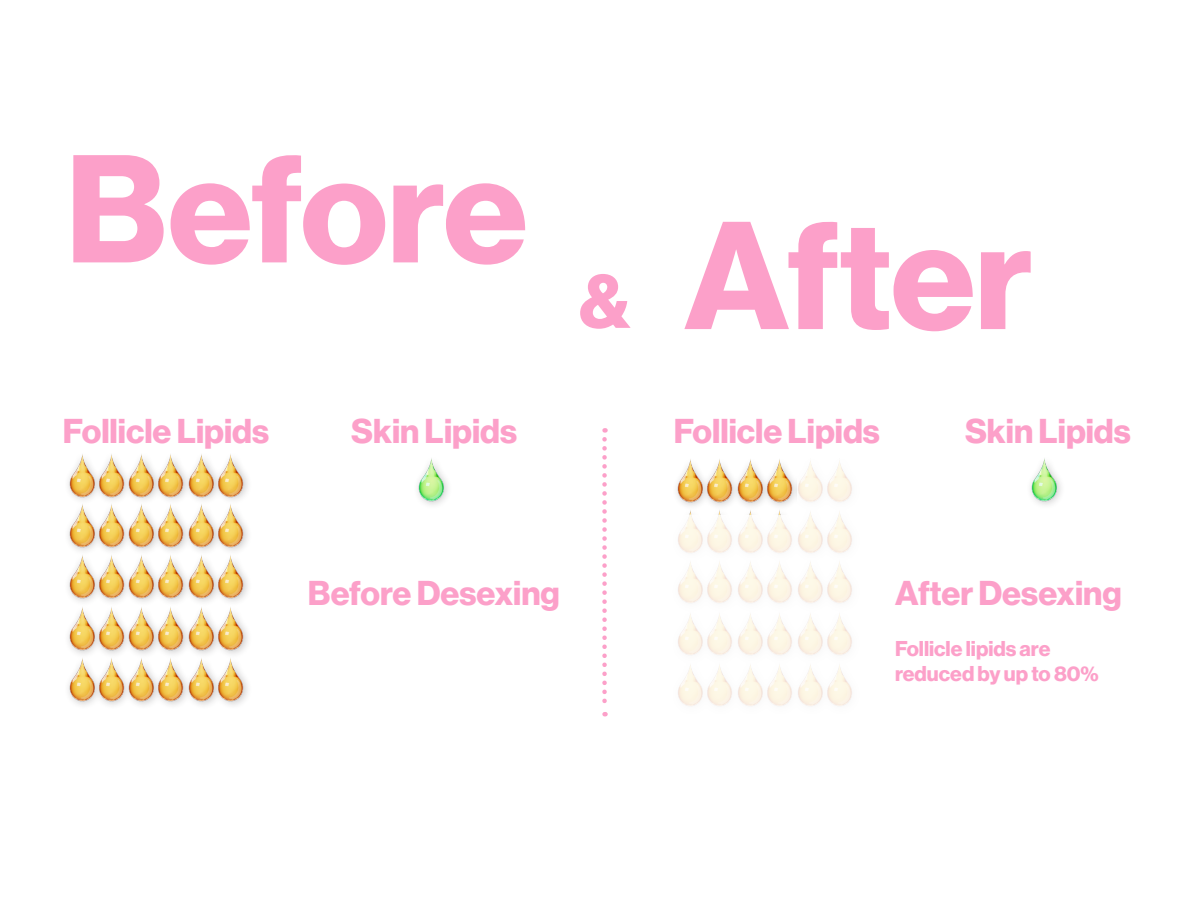
<style>
.page{position:relative;width:1188px;height:918px;background:#fff}
.page>*{position:absolute;margin:0;border:0;box-sizing:border-box;transform-origin:0 0}
.t1{font:150px "N Haas Grotesk DS Pro 75 Bd";letter-spacing:-.005em;color:#fca0c9}
.t2{font:75px "N Haas Grotesk DS Pro 75 Bd";color:#fca0c9}
.t3{font:33.75px "N Haas Grotesk DS Pro 75 Bd";color:#fca0c9}
.t4{font:21px/25.2px "N Haas Grotesk DS Pro 75 Bd";color:#fca0c9}
</style>
<div class="page">
<img style="left:68px;top:454px;width:28px;height:41px">
<img style="left:96px;top:454px;width:29px;height:41px">
<img style="left:125px;top:454px;width:30px;height:41px">
<img style="left:155px;top:454px;width:30px;height:41px">
<img style="left:185px;top:454px;width:30px;height:41px">
<img style="left:215px;top:454px;width:32px;height:41px">
<img style="left:68px;top:495px;width:28px;height:51px">
<img style="left:96px;top:495px;width:29px;height:51px">
<img style="left:125px;top:495px;width:30px;height:51px">
<img style="left:155px;top:495px;width:30px;height:51px">
<img style="left:185px;top:495px;width:30px;height:51px">
<img style="left:215px;top:495px;width:32px;height:51px">
<img style="left:68px;top:546px;width:28px;height:52px">
<img style="left:96px;top:546px;width:29px;height:52px">
<img style="left:125px;top:546px;width:30px;height:52px">
<img style="left:155px;top:546px;width:30px;height:52px">
<img style="left:185px;top:546px;width:30px;height:52px">
<img style="left:215px;top:546px;width:32px;height:52px">
<img style="left:68px;top:598px;width:28px;height:50px">
<img style="left:96px;top:598px;width:29px;height:50px">
<img style="left:125px;top:598px;width:30px;height:50px">
<img style="left:155px;top:598px;width:30px;height:50px">
<img style="left:185px;top:598px;width:30px;height:50px">
<img style="left:215px;top:598px;width:32px;height:50px">
<img style="left:68px;top:648px;width:28px;height:57px">
<img style="left:96px;top:648px;width:29px;height:57px">
<img style="left:125px;top:648px;width:30px;height:57px">
<img style="left:155px;top:648px;width:30px;height:57px">
<img style="left:185px;top:648px;width:30px;height:57px">
<img style="left:215px;top:648px;width:32px;height:57px">
<img style="left:417px;top:458px;width:30px;height:47px">
<svg style="left:602px;top:439px;width:5px;height:277px"></svg>
<img style="left:1030px;top:458px;width:30px;height:47px">
<svg style="left:676px;top:459px;width:176px;height:247px"></svg>
<p class="t1" style="left:66px;top:122px;width:463px">Before</p>
<p class="t2" style="left:579px;top:258px;width:54px">&amp;</p>
<p class="t1" style="left:685px;top:189px;width:349px">After</p>
<p class="t3" style="left:63px;top:411px;width:208px">Follicle Lipids</p>
<p class="t3" style="left:351px;top:411px;width:167px">Skin Lipids</p>
<p class="t3" style="left:674px;top:411px;width:208px">Follicle Lipids</p>
<p class="t3" style="left:965px;top:411px;width:167px">Skin Lipids</p>
<p class="t3" style="left:308px;top:574px;width:254px">Before Desexing</p>
<p class="t3" style="left:895px;top:574px;width:228px">After Desexing</p>
<p class="t4" style="left:895px;top:636px;width:205px">Follicle lipids are reduced by up to 80%</p>
</div>
